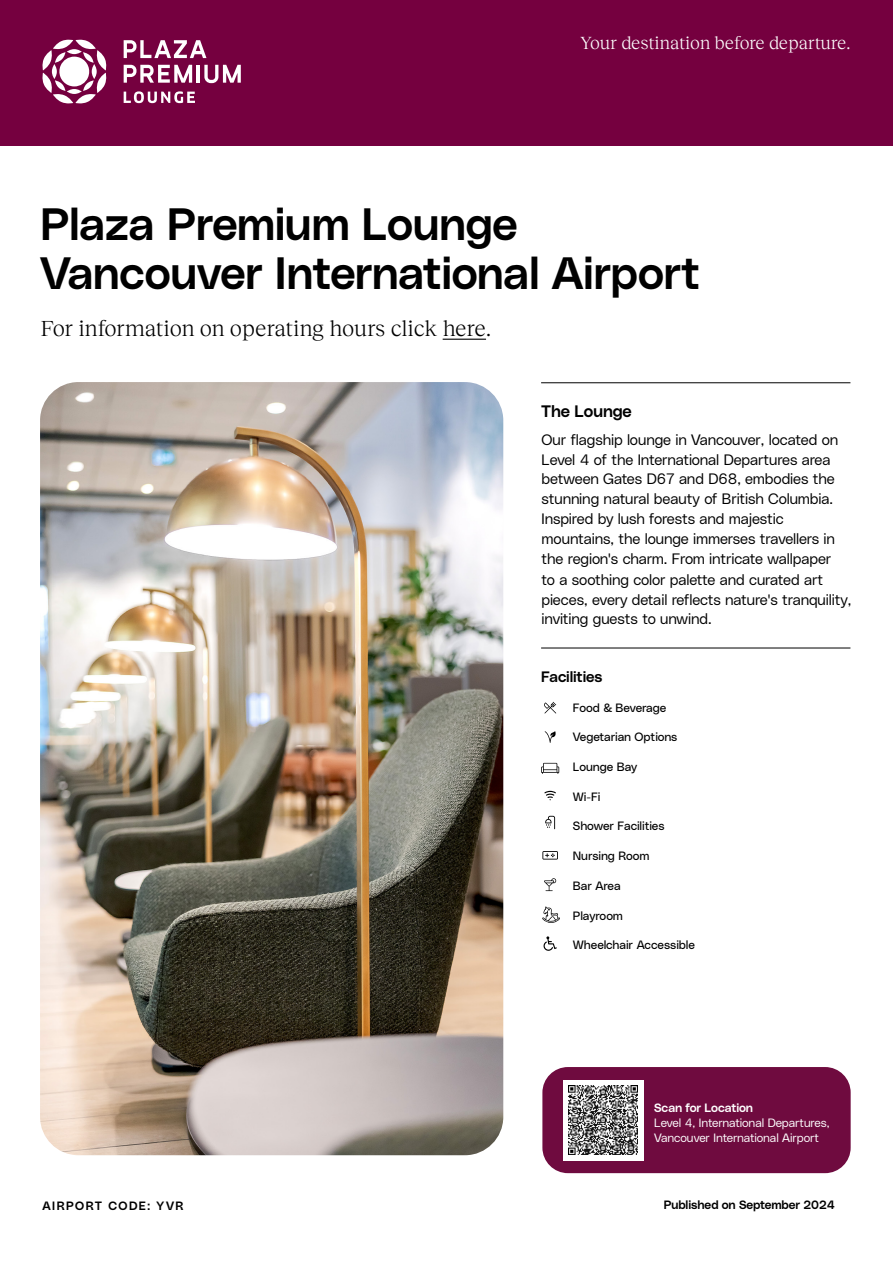
<style>
.page{position:relative;width:893px;height:1263px;background:#fff}
.page>*{position:absolute;margin:0;border:0;box-sizing:border-box;transform-origin:0 0}
.t1{font:45px/49.5px "Poly Sans Median";letter-spacing:-.01em;color:#000}
.t2{font:22.5px "Reckless Neue";letter-spacing:-.005em;color:#000}
.t3{font:18.15px "Reckless Neue";color:#fff}
.t4{font:16.5px "Poly Sans Median";color:#000}
.t5{font:15px/19.8px "Poly Sans Slim";letter-spacing:-.01em;color:#000}
.t6{font:15px "Poly Sans Median";letter-spacing:-.01em;color:#000}
.t7{font:12px "Poly Sans Neutral";letter-spacing:-.01em;color:#000}
.t8{font:12px/15px "Poly Sans Slim";letter-spacing:-.01em;color:#fff}
.t9{font:12px "Poly Sans Median";color:#000}
.t10{font:12px "Poly Sans Median";letter-spacing:.115em;color:#000}
.t11{font:12px "Poly Sans Median";letter-spacing:-.01em;color:#fff}
</style>
<div class="page">
<hr style="left:443px;top:339px;width:43px;height:1px;background:#000">
<div style="left:542px;top:1067px;width:309px;height:106px;background:#6f0b3f;border-radius:26px"></div>
<hr style="left:541px;top:382px;width:309px;height:1px;background:#000">
<hr style="left:541px;top:648px;width:309px;height:1px;background:#000">
<div style="left:0;top:0;width:893px;height:145px;background:#75003f"></div>
<hr style="left:197px;top:65px;width:3px;height:18px;background:#fff">
<svg style="left:204px;top:65px;width:37px;height:18px"></svg>
<svg style="left:124px;top:65px;width:68px;height:18px"></svg>
<svg style="left:42px;top:40px;width:65px;height:63px"></svg>
<svg style="left:124px;top:91px;width:71px;height:12px"></svg>
<svg style="left:124px;top:40px;width:82px;height:18px"></svg>
<img style="left:40px;top:382px;width:463px;height:773px">
<svg style="left:544px;top:702px;width:12px;height:11px"></svg>
<svg style="left:542px;top:851px;width:16px;height:8px"></svg>
<svg style="left:545px;top:816px;width:10px;height:13px"></svg>
<svg style="left:544px;top:878px;width:12px;height:13px"></svg>
<svg style="left:541px;top:763px;width:18px;height:11px"></svg>
<svg style="left:544px;top:791px;width:12px;height:9px"></svg>
<svg style="left:543px;top:936px;width:14px;height:15px"></svg>
<svg style="left:545px;top:731px;width:11px;height:12px"></svg>
<svg style="left:542px;top:906px;width:18px;height:17px"></svg>
<div style="left:563px;top:1080px;width:81px;height:80px;background:#fff"></div>
<img style="left:569px;top:1085px;width:69px;height:70px">
<p class="t3" style="left:580px;top:30px;width:272px">Your destination before departure.</p>
<h1 class="t1" style="left:40px;top:195px;width:661px">Plaza Premium Lounge<br>Vancouver International Airport</h1>
<h2 class="t2" style="left:40px;top:313px;width:452px">For information on operating hours click here.</h2>
<p class="t4" style="left:541px;top:398px;width:92px">The Lounge</p>
<p class="t5" style="left:542px;top:429px;width:298px">Our flagship lounge in Vancouver, located on Level 4 of the International Departures area between Gates D67 and D68, embodies the stunning natural beauty of British Columbia.<br>Inspired by lush forests and majestic mountains, the lounge immerses travellers in the region's charm. From intricate wallpaper</p>
<p class="t5" style="left:542px;top:569px;width:311px">to a soothing color palette and curated art pieces, every detail reflects nature's tranquility, inviting guests to unwind.</p>
<p class="t6" style="left:541px;top:665px;width:63px">Facilities</p>
<p class="t7" style="left:573px;top:698px;width:95px">Food &amp; Beverage</p>
<p class="t7" style="left:573px;top:728px;width:106px">Vegetarian Options</p>
<p class="t7" style="left:573px;top:758px;width:66px">Lounge Bay</p>
<p class="t7" style="left:573px;top:787px;width:29px">Wi-Fi</p>
<p class="t7" style="left:573px;top:817px;width:93px">Shower Facilities</p>
<p class="t7" style="left:573px;top:847px;width:78px">Nursing Room</p>
<p class="t7" style="left:573px;top:877px;width:49px">Bar Area</p>
<p class="t7" style="left:573px;top:906px;width:52px">Playroom</p>
<p class="t7" style="left:573px;top:936px;width:124px">Wheelchair Accessible</p>
<p class="t11" style="left:654px;top:1099px;width:100px">Scan for Location</p>
<p class="t8" style="left:654px;top:1115px;width:177px">Level 4, International Departures,<br>Vancouver International Airport</p>
<p class="t10" style="left:43px;top:1196px;width:142px">AIRPORT CODE: YVR</p>
<p class="t9" style="left:664px;top:1196px;width:173px">Published on September 2024</p>
</div>
